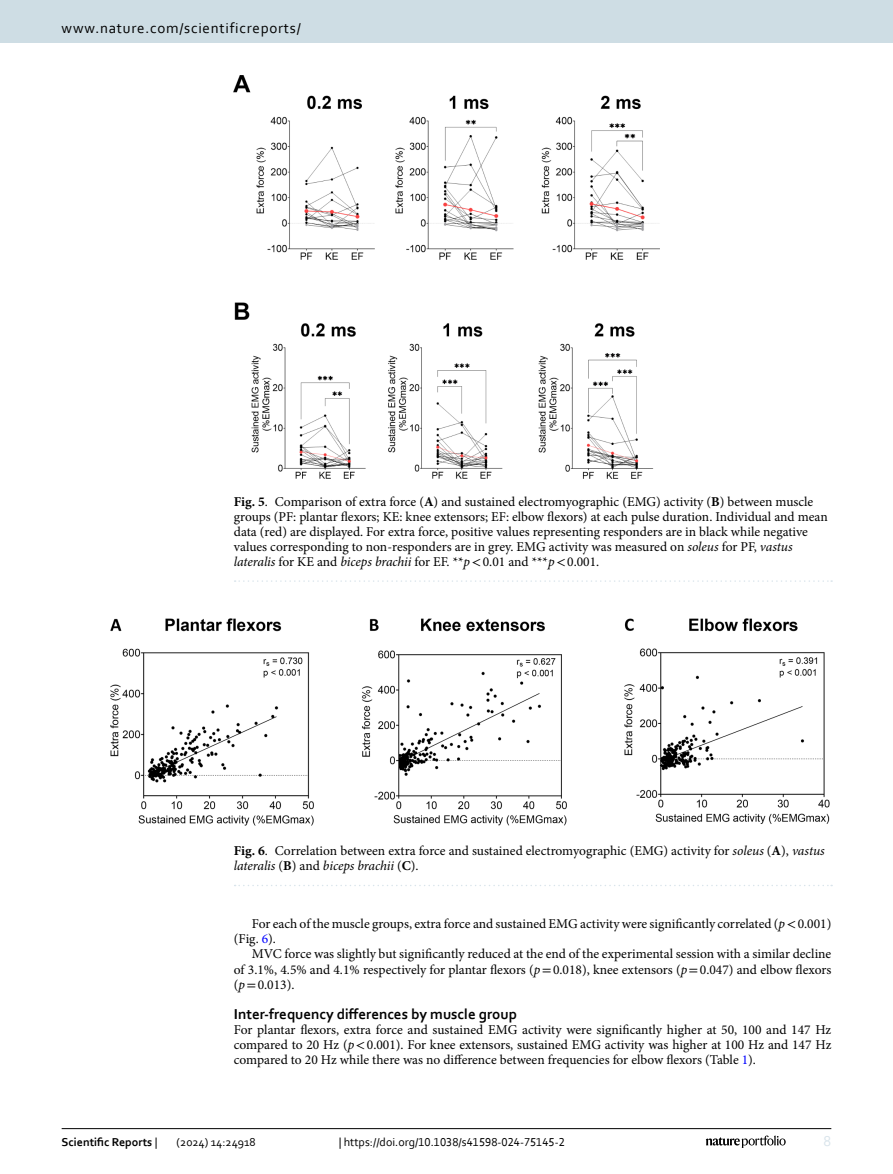
<style>
.page{position:relative;width:893px;height:1174px;background:#fff}
.page>*{position:absolute;margin:0;border:0;box-sizing:border-box;transform-origin:0 0}
.Head_2{font:700 15px "Corbel";color:#000}
.t1{font:15px "Corbel";letter-spacing:.05em;color:#000}
.t2{font:15px "Corbel";color:#d9e4eb}
.Figure_Caption{font:13.5px/15px "Minion Pro";letter-spacing:-.005em;color:#000}
.Body_Text_Indent{font:13.5px/15px "Minion Pro";letter-spacing:-.005em;color:#000}
.Body_Text{font:13.5px/15px "Minion Pro";color:#000;text-align:justify}
.t3{font:12px "Corbel";color:#000}
.t4{font:700 12px "Corbel";color:#000}
.s1{font-weight:700}
.s2{font-style:italic}
.s3{font-family:"STIX"}
.s4{color:#00f}
.s5{font-weight:400}
</style>
<div class="page">
<img style="left:234px;top:76px;width:425px;height:402px">
<svg style="left:235px;top:580px;width:597px;height:2px"></svg>
<img style="left:110px;top:618px;width:720px;height:208px">
<svg style="left:235px;top:885px;width:597px;height:1px"></svg>
<hr style="left:62px;top:1128px;width:769px;height:1px;background:#000">
<svg style="left:706px;top:1135px;width:80px;height:12px"></svg>
<div style="left:0;top:0;width:893px;height:43px;background:#cedde4"></div>
<p class="t1" style="left:62px;top:18px;width:241px">www.nature.com/scientificreports/</p>
<p class="Figure_Caption" style="left:234px;top:494px;width:595px"><span class="s1">Fig. 5</span>. Comparison of extra force (<span class="s1">A</span>) and sustained electromyographic (EMG) activity (<span class="s1">B</span>) between muscle groups (PF: plantar flexors; KE: knee extensors; EF: elbow flexors) at each pulse duration. Individual and mean data (red) are displayed. For extra force, positive values representing responders are in black while negative values corresponding to non-responders are in grey. EMG activity was measured on <span class="s2">soleus</span> for PF, <span class="s2">vastus lateralis</span> for KE and <span class="s2">biceps brachii</span> for EF. **<span class="s2">p</span><span class="s3">&lt;</span>0.01 and ***<span class="s2">p</span><span class="s3">&lt;</span>0.001.</p>
<p class="Figure_Caption" style="left:234px;top:843px;width:592px"><span class="s1">Fig. 6</span>. Correlation between extra force and sustained electromyographic (EMG) activity for <span class="s2">soleus</span> (<span class="s1">A</span>), <span class="s2">vastus lateralis</span> (<span class="s1">B</span>) and <span class="s2">biceps brachii</span> (<span class="s1">C</span>).</p>
<p class="Body_Text_Indent" style="left:234px;top:916px;width:599px;text-indent:18px">For each of the muscle groups, extra force and sustained EMG activity were significantly correlated (<span class="s2">p</span><span class="s3">&lt;</span>0.001) (Fig. <span class="s4">6</span>).</p>
<p class="Body_Text_Indent" style="left:234px;top:946px;width:599px;text-align:justify;text-indent:18px">MVC force was slightly but significantly reduced at the end of the experimental session with a similar decline of 3.1%, 4.5% and 4.1% respectively for plantar flexors (<span class="s2">p</span><span class="s3">=</span>0.018), knee extensors (<span class="s2">p</span><span class="s3">=</span>0.047) and elbow flexors (<span class="s2">p</span><span class="s3">=</span>0.013).</p>
<p class="Head_2" style="left:234px;top:1004px;width:285px">Inter-frequency differences by muscle group</p>
<p class="Body_Text" style="left:234px;top:1021px;width:599px">For plantar flexors, extra force and sustained EMG activity were significantly higher at 50, 100 and 147 Hz compared to 20 Hz (<span class="s2">p</span><span class="s3">&lt;</span>0.001). For knee extensors, sustained EMG activity was higher at 100 Hz and 147 Hz compared to 20 Hz while there was no difference between frequencies for elbow flexors (Table <span class="s4">1</span>).</p>
<p class="t4" style="left:62px;top:1134px;width:97px">Scientific Reports <span class="s5">|</span></p>
<p class="t3" style="left:177px;top:1134px;width:81px">(2024) 14:24918</p>
<p class="t3" style="left:339px;top:1134px;width:228px">| https://doi.org/10.1038/s41598-024-75145-2</p>
<p class="t2" style="left:824px;top:1132px;width:9px">8</p>
</div>
